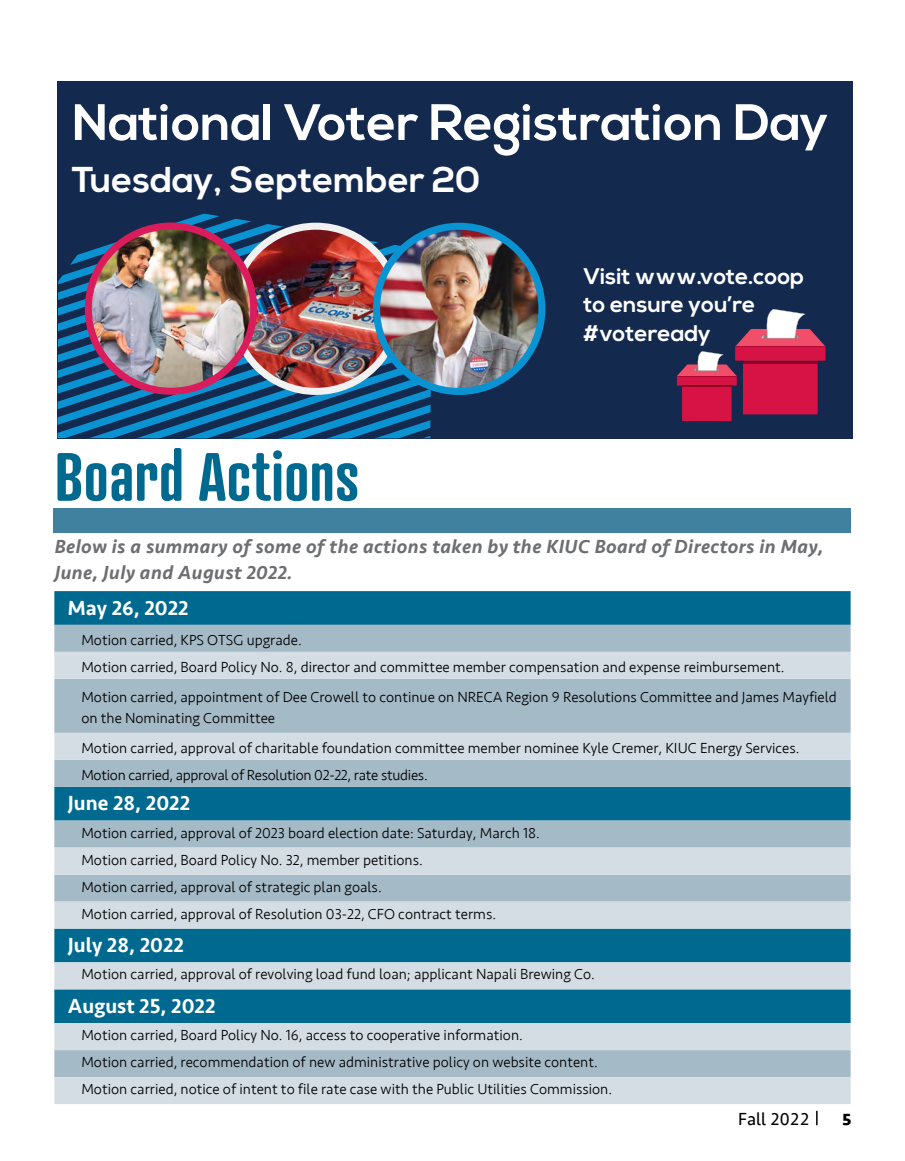
<style>
.page{position:relative;width:905px;height:1161px;background:#fff}
.page>*{position:absolute;margin:0;border:0;box-sizing:border-box;transform-origin:0 0}
.t1{font:600 66px "Atrament";color:#00698f}
.t2{font:700 51px "Nexa";color:#fff}
.t3{font:700 35.85px "Nexa";color:#fff}
.t4{font:700 22.5px/28.2px "Nexa";color:#fff}
.t5{font:500 21px "Seravek";color:#fff}
.t6{font:500 21px "Seravek";color:#000}
.t7{font:italic 500 19.5px/25.5px "Seravek";letter-spacing:.02em;color:#6d6e71}
.t8{font:18px "Seravek";color:#000}
.t9{font:300 15px/27px "Seravek";color:#000}
</style>
<div class="page">
<svg style="left:816px;top:1111px;width:1px;height:14px"></svg>
<div style="left:54px;top:591px;width:796px;height:34px;background:#00698f"></div>
<div style="left:54px;top:625px;width:796px;height:27px;background:#a5bac7"></div>
<svg style="left:54px;top:652px;width:796px;height:452px;background:#94b7c6"></svg>
<div style="left:53px;top:508px;width:797px;height:24px;background:#3f819e"></div>
<div style="left:57px;top:81px;width:795px;height:357px;background:#13294e"></div>
<svg style="left:57px;top:213px;width:375px;height:226px"></svg>
<svg style="left:676px;top:309px;width:149px;height:112px"></svg>
<hr style="left:676px;top:376px;width:60px;height:1px;background:#b10836">
<img style="left:233px;top:226px;width:165px;height:165px;border-radius:83px">
<div style="left:230px;top:223px;width:172px;height:172px;border:7px solid #f1f1f2;border-radius:50%"></div>
<img style="left:88px;top:226px;width:165px;height:165px;border-radius:83px">
<div style="left:85px;top:223px;width:172px;height:172px;border:7px solid #da1c5c;border-radius:50%"></div>
<img style="left:376px;top:226px;width:166px;height:165px;border-radius:83px">
<div style="left:373px;top:223px;width:172px;height:172px;border:7px solid #0993d2;border-radius:50%"></div>
<h2 class="t2" style="left:72px;top:93px;width:758px">National Voter Registration Day</h2>
<h3 class="t3" style="left:72px;top:159px;width:410px">Tuesday, September 20</h3>
<h3 class="t4" style="left:583px;top:263px;width:222px">Visit www.vote.coop to ensure you’re #voteready</h3>
<h1 class="t1" style="left:55px;top:435px;width:306px">Board Actions</h1>
<h3 class="t7" style="left:55px;top:534px;width:770px">Below is a summary of some of the actions taken by the KIUC Board of Directors in May,<br>June, July and August 2022.</h3>
<h3 class="t5" style="left:68px;top:595px;width:122px">May 26, 2022</h3>
<p class="t9" style="left:81px;top:627px;width:704px">Motion carried, KPS OTSG upgrade.<br>Motion carried, Board Policy No. 8, director and committee member compensation and expense reimbursement.</p>
<p class="t9" style="left:81px;top:687px;width:757px;line-height:21px">Motion carried, appointment of Dee Crowell to continue on NRECA Region 9 Resolutions Committee and James Mayfield on the Nominating Committee</p>
<p class="t9" style="left:81px;top:735px;width:719px">Motion carried, approval of charitable foundation committee member nominee Kyle Cremer, KIUC Energy Services.<br>Motion carried, approval of Resolution 02-22, rate studies.</p>
<h3 class="t5" style="left:68px;top:790px;width:124px">June 28, 2022</h3>
<p class="t9" style="left:81px;top:819px;width:460px">Motion carried, approval of 2023 board election date: Saturday, March 18.<br>Motion carried, Board Policy No. 32, member petitions.<br>Motion carried, approval of strategic plan goals.<br>Motion carried, approval of Resolution 03-22, CFO contract terms.</p>
<h3 class="t5" style="left:68px;top:932px;width:118px">July 28, 2022</h3>
<p class="t9" style="left:81px;top:961px;width:515px">Motion carried, approval of revolving load fund loan; applicant Napali Brewing Co.</p>
<h3 class="t5" style="left:68px;top:993px;width:149px">August 25, 2022</h3>
<p class="t9" style="left:81px;top:1022px;width:532px">Motion carried, Board Policy No. 16, access to cooperative information.<br>Motion carried, recommendation of new administrative policy on website content.<br>Motion carried, notice of intent to file rate case with the Public Utilities Commission.</p>
<p class="t8" style="left:738px;top:1105px;width:73px">Fall 2022</p>
<h3 class="t6" style="left:842px;top:1105px;width:11px">5</h3>
</div>
